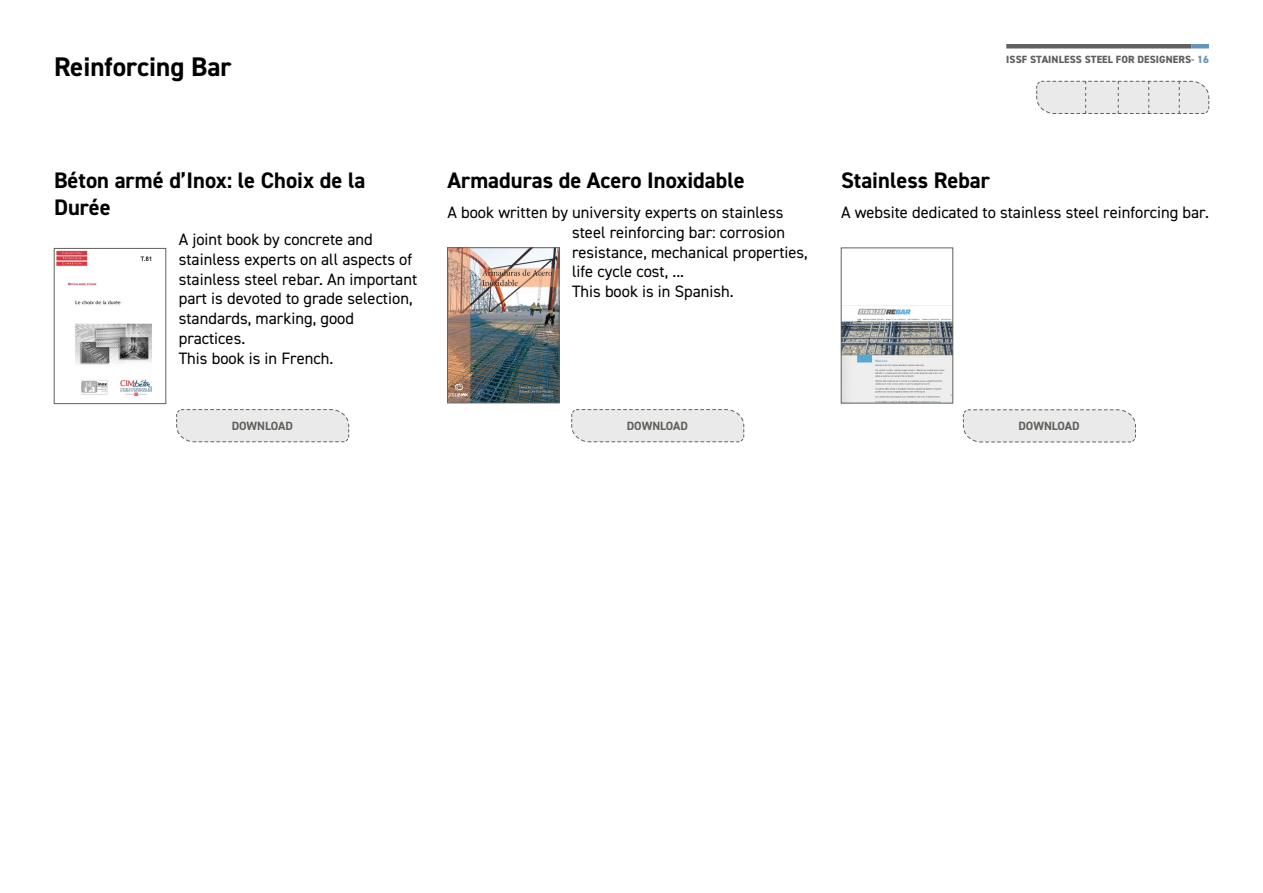
<style>
.page{position:relative;width:1263px;height:893px;background:#fff}
.page>*{position:absolute;margin:0;border:0;box-sizing:border-box;transform-origin:0 0}
.t1{font:700 27px "DIN2014";color:#000}
.t2{font:700 22.5px/27px "DIN2014";color:#000}
.t3{font:16.5px/19.8px "DIN2014";color:#000}
.t4{font:700 12px "DIN2014";color:#60605c}
.t5{font:800 10.5px "DIN2014";letter-spacing:.01em;color:#606062}
.s1{color:#6693bc}
</style>
<div class="page">
<hr style="left:1006px;top:44px;width:185px;height:4px;background:#606062">
<hr style="left:1191px;top:44px;width:18px;height:4px;background:#6693bc">
<svg style="left:1036px;top:81px;width:173px;height:33px;background:#e3e3e3"></svg>
<svg style="left:963px;top:409px;width:173px;height:34px;background:#e5e5e5"></svg>
<img style="left:843px;top:305px;width:108px;height:96px">
<div style="left:841px;top:248px;width:112px;height:155px;border:1px solid #60605c"></div>
<img style="left:449px;top:249px;width:108px;height:152px">
<div style="left:447px;top:247px;width:112px;height:156px;border:1px solid #60605c"></div>
<svg style="left:571px;top:409px;width:173px;height:34px;background:#e5e5e5"></svg>
<img style="left:56px;top:250px;width:96px;height:147px">
<div style="left:54px;top:248px;width:112px;height:156px;border:1px solid #60605c"></div>
<svg style="left:176px;top:409px;width:173px;height:34px;background:#e5e5e5"></svg>
<h1 class="t1" style="left:54px;top:48px;width:179px">Reinforcing Bar</h1>
<p class="t5" style="left:1006px;top:52px;width:204px">ISSF STAINLESS STEEL FOR DESIGNERS<span class="s1">- 16</span></p>
<h2 class="t2" style="left:54px;top:166px;width:313px">Béton armé d’Inox: le Choix de la<br>Durée</h2>
<p class="t3" style="left:179px;top:229px;width:240px">A joint book by concrete and stainless experts on all aspects of stainless steel rebar. An important part is devoted to grade selection, standards, marking, good practices.<br>This book is in French.</p>
<p class="t4" style="left:232px;top:418px;width:63px">DOWNLOAD</p>
<h2 class="t2" style="left:447px;top:166px;width:299px">Armaduras de Acero Inoxidable</h2>
<p class="t3" style="left:572px;top:202px;width:237px;text-indent:-125px">A book written by university experts on stainless steel reinforcing bar: corrosion resistance, mechanical properties, life cycle cost, ...<br>This book is in Spanish.</p>
<p class="t4" style="left:627px;top:418px;width:63px">DOWNLOAD</p>
<h2 class="t2" style="left:841px;top:166px;width:151px">Stainless Rebar</h2>
<p class="t3" style="left:841px;top:202px;width:369px">A website dedicated to stainless steel reinforcing bar.</p>
<p class="t4" style="left:1018px;top:418px;width:63px">DOWNLOAD</p>
</div>
